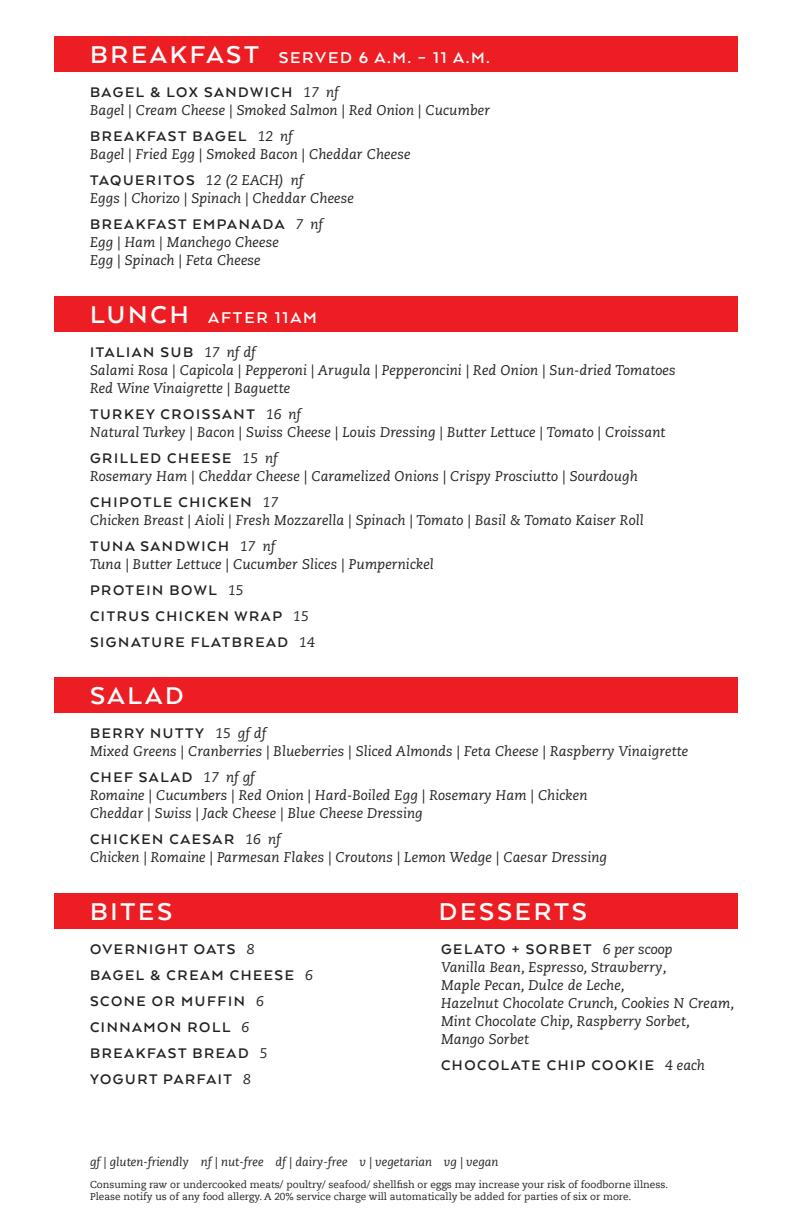
<style>
.page{position:relative;width:792px;height:1224px;background:#fff}
.page>*{position:absolute;margin:0;border:0;box-sizing:border-box;transform-origin:0 0}
.t1{font:700 28px "Arquitecta";letter-spacing:.1em;color:#fff}
.t2{font:700 18px "Arquitecta";letter-spacing:.1em;color:#fff}
.Menu_item{font:700 16px "Arquitecta";letter-spacing:.1em;color:#231f20}
.Menu_item_split_2{font:700 16px "Arquitecta";letter-spacing:.1em;color:#231f20}
.Menu_item-2{font:italic 14px/18px "Caecilia LT Pro 56";letter-spacing:.01em;color:#231f20}
.Menu_item_split_2-2{font:italic 14px/18px "Caecilia LT Pro 56";letter-spacing:.01em;color:#231f20}
.t3{font:italic 12px "Caecilia Com 56";color:#231f20}
.t4{font:10px/12px "Caecilia Com 55 Roman";color:#231f20}
.s1{font-size:28px}
.s2{font-family:"Caecilia LT Pro 56";font-weight:400;font-style:italic;font-size:14px}
.s3{font-family:"Arquitecta";font-weight:700;font-style:normal;font-size:16px}
</style>
<div class="page">
<div style="left:54px;top:36px;width:684px;height:36px;background:#ed1d24"></div>
<div style="left:54px;top:296px;width:684px;height:36px;background:#ed1d24"></div>
<div style="left:54px;top:677px;width:684px;height:36px;background:#ed1d24"></div>
<div style="left:54px;top:893px;width:684px;height:36px;background:#ed1d24"></div>
<p class="t2" style="left:90px;top:46px;width:401px"><span class="s1">BREAKFAST</span> SERVED 6 A.M. – 11 A.M.</p>
<p class="Menu_item" style="left:90px;top:82px;width:250px">BAGEL &amp; LOX SANDWICH <span class="s2">17 nf</span></p>
<p class="Menu_item-2" style="left:90px;top:101px;width:402px">Bagel | Cream Cheese | Smoked Salmon | Red Onion | Cucumber</p>
<p class="Menu_item" style="left:90px;top:126px;width:204px">BREAKFAST BAGEL <span class="s2">12 nf</span></p>
<p class="Menu_item-2" style="left:90px;top:145px;width:322px">Bagel | Fried Egg | Smoked Bacon | Cheddar Cheese</p>
<p class="Menu_item-2" style="left:90px;top:171px;width:266px"><span class="s3">TAQUERITOS</span> 12 (2 EACH) nf<br>Eggs | Chorizo | Spinach | Cheddar Cheese</p>
<p class="Menu_item" style="left:90px;top:214px;width:235px">BREAKFAST EMPANADA <span class="s2">7 nf</span></p>
<p class="Menu_item-2" style="left:90px;top:233px;width:190px">Egg | Ham | Manchego Cheese<br>Egg | Spinach | Feta Cheese</p>
<p class="t2" style="left:90px;top:306px;width:228px"><span class="s1">LUNCH</span> AFTER 11AM</p>
<p class="Menu_item" style="left:90px;top:342px;width:167px">ITALIAN SUB <span class="s2">17 nf df</span></p>
<p class="Menu_item-2" style="left:90px;top:361px;width:587px">Salami Rosa | Capicola | Pepperoni | Arugula | Pepperoncini | Red Onion | Sun-dried Tomatoes<br>Red Wine Vinaigrette | Baguette</p>
<p class="Menu_item" style="left:90px;top:404px;width:213px">TURKEY CROISSANT <span class="s2">16 nf</span></p>
<p class="Menu_item-2" style="left:90px;top:423px;width:577px">Natural Turkey | Bacon | Swiss Cheese | Louis Dressing | Butter Lettuce | Tomato | Croissant</p>
<p class="Menu_item" style="left:90px;top:448px;width:189px">GRILLED CHEESE <span class="s2">15 nf</span></p>
<p class="Menu_item-2" style="left:90px;top:467px;width:549px">Rosemary Ham | Cheddar Cheese | Caramelized Onions | Crispy Prosciutto | Sourdough</p>
<p class="Menu_item" style="left:90px;top:492px;width:190px">CHIPOTLE CHICKEN <span class="s2">17</span></p>
<p class="Menu_item-2" style="left:90px;top:511px;width:555px">Chicken Breast | Aioli | Fresh Mozzarella | Spinach | Tomato | Basil &amp; Tomato Kaiser Roll</p>
<p class="Menu_item" style="left:90px;top:536px;width:187px">TUNA SANDWICH <span class="s2">17 nf</span></p>
<p class="Menu_item-2" style="left:90px;top:555px;width:345px">Tuna | Butter Lettuce | Cucumber Slices | Pumpernickel</p>
<p class="Menu_item" style="left:90px;top:580px;width:155px">PROTEIN BOWL <span class="s2">15</span></p>
<p class="Menu_item" style="left:90px;top:606px;width:220px">CITRUS CHICKEN WRAP <span class="s2">15</span></p>
<p class="Menu_item" style="left:90px;top:632px;width:226px">SIGNATURE FLATBREAD <span class="s2">14</span></p>
<p class="t1" style="left:90px;top:678px;width:95px">SALAD</p>
<p class="Menu_item" style="left:90px;top:723px;width:178px">BERRY NUTTY <span class="s2">15 gf df</span></p>
<p class="Menu_item-2" style="left:90px;top:742px;width:600px">Mixed Greens | Cranberries | Blueberries | Sliced Almonds | Feta Cheese | Raspberry Vinaigrette</p>
<p class="Menu_item" style="left:90px;top:767px;width:166px">CHEF SALAD <span class="s2">17 nf gf</span></p>
<p class="Menu_item-2" style="left:90px;top:786px;width:499px">Romaine | Cucumbers | Red Onion | Hard-Boiled Egg | Rosemary Ham | Chicken<br>Cheddar | Swiss | Jack Cheese | Blue Cheese Dressing</p>
<p class="Menu_item" style="left:90px;top:829px;width:192px">CHICKEN CAESAR <span class="s2">16 nf</span></p>
<p class="Menu_item-2" style="left:90px;top:848px;width:519px">Chicken | Romaine | Parmesan Flakes | Croutons | Lemon Wedge | Caesar Dressing</p>
<p class="t1" style="left:90px;top:894px;width:84px">BITES</p>
<p class="t1" style="left:439px;top:894px;width:149px">DESSERTS</p>
<p class="Menu_item_split_2" style="left:90px;top:939px;width:166px">OVERNIGHT OATS <span class="s2">8</span></p>
<p class="Menu_item_split_2" style="left:90px;top:965px;width:224px">BAGEL &amp; CREAM CHEESE <span class="s2">6</span></p>
<p class="Menu_item_split_2" style="left:90px;top:991px;width:175px">SCONE OR MUFFIN <span class="s2">6</span></p>
<p class="Menu_item_split_2" style="left:90px;top:1017px;width:161px">CINNAMON ROLL <span class="s2">6</span></p>
<p class="Menu_item_split_2" style="left:90px;top:1043px;width:179px">BREAKFAST BREAD <span class="s2">5</span></p>
<p class="Menu_item_split_2" style="left:90px;top:1069px;width:163px">YOGURT PARFAIT <span class="s2">8</span></p>
<p class="Menu_item_split_2" style="left:441px;top:939px;width:233px">GELATO + SORBET <span class="s2">6 per scoop</span></p>
<p class="Menu_item_split_2-2" style="left:441px;top:958px;width:295px">Vanilla Bean, Espresso, Strawberry,<br>Maple Pecan, Dulce de Leche,<br>Hazelnut Chocolate Crunch, Cookies N Cream,<br>Mint Chocolate Chip, Raspberry Sorbet,<br>Mango Sorbet</p>
<p class="Menu_item_split_2" style="left:441px;top:1055px;width:265px">CHOCOLATE CHIP COOKIE <span class="s2">4 each</span></p>
<p class="t3" style="left:90px;top:1154px;width:410px">gf | gluten-friendly nf | nut-free df | dairy-free v | vegetarian vg | vegan</p>
<p class="t4" style="left:90px;top:1178px;width:580px">Consuming raw or undercooked meats/ poultry/ seafood/ shellfish or eggs may increase your risk of foodborne illness.<br>Please notify us of any food allergy. A 20% service charge will automatically be added for parties of six or more.</p>
</div>
